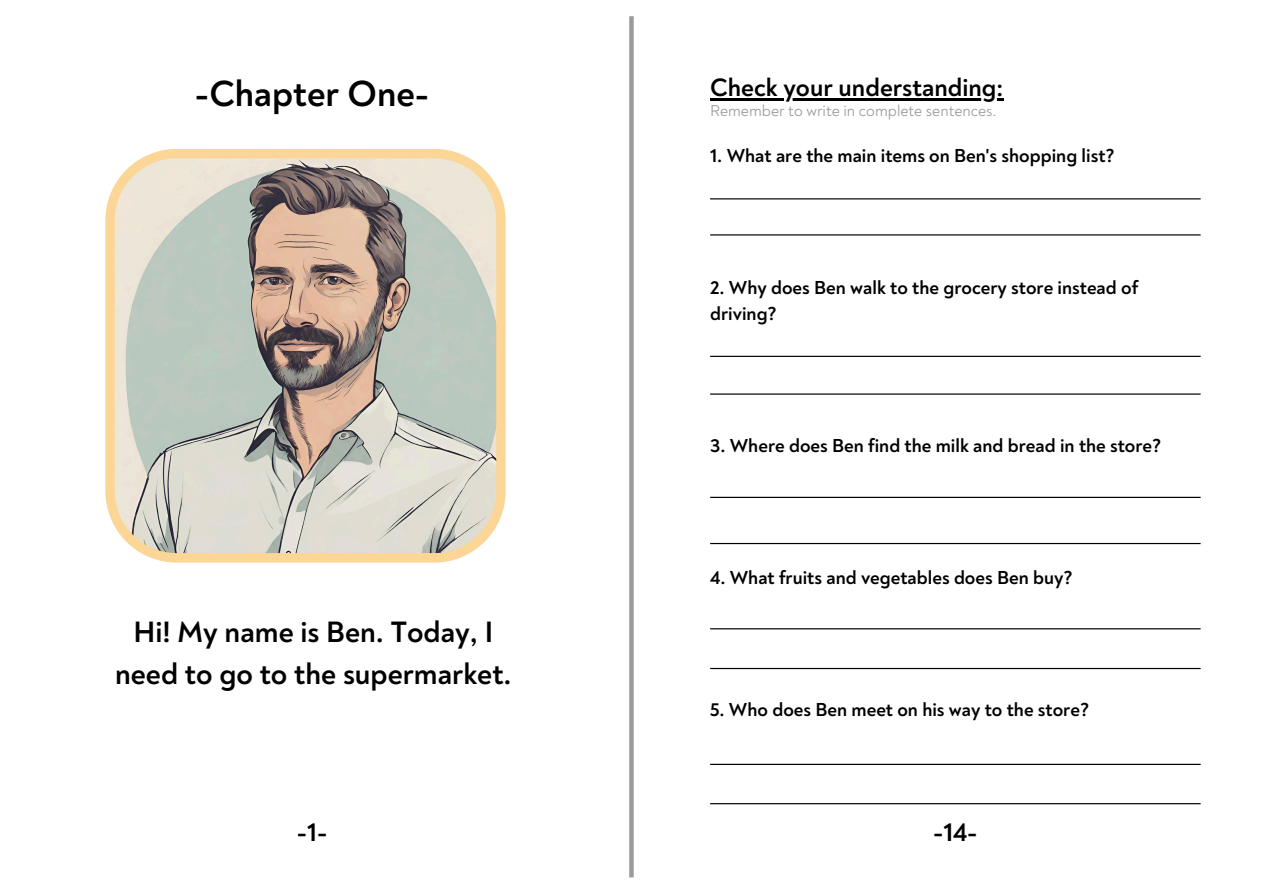
<style>
.page{position:relative;width:1263px;height:894px;background:#fff}
.page>*{position:absolute;margin:0;border:0;box-sizing:border-box;transform-origin:0 0}
.t1{font:700 36.9px "Noah";color:#000}
.t2{font:700 30px/41.7px "Noah";color:#000;text-align:center}
.t3{font:700 26.4px "Noah";color:#000}
.t4{font:700 25.5px "Noah";color:#000}
.t5{font:700 19.2px/26.4px "Noah";color:#000}
.t6{font:15.9px "Noah";color:#9c9a9e}
</style>
<div class="page">
<div style="left:629px;top:16px;width:5px;height:861px;background:#9c9a9e"></div>
<svg style="left:105px;top:149px;width:401px;height:413px;background:#c8c2b3"></svg>
<hr style="left:710px;top:98px;width:293px;height:3px;background:#000">
<hr style="left:710px;top:198px;width:491px;height:1px;background:#000">
<hr style="left:710px;top:355px;width:491px;height:2px;background:#000">
<hr style="left:710px;top:496px;width:491px;height:2px;background:#000">
<hr style="left:710px;top:628px;width:491px;height:1px;background:#000">
<hr style="left:710px;top:667px;width:491px;height:2px;background:#000">
<hr style="left:710px;top:763px;width:491px;height:1px;background:#000">
<hr style="left:710px;top:234px;width:491px;height:1px;background:#000">
<hr style="left:710px;top:393px;width:491px;height:1px;background:#000">
<hr style="left:710px;top:542px;width:491px;height:2px;background:#000">
<hr style="left:710px;top:802px;width:491px;height:2px;background:#000">
<h3 class="t1" style="left:195px;top:71px;width:236px">-Chapter One-</h3>
<h2 class="t2" style="left:115px;top:611px;width:398px">Hi! My name is Ben. Today, I need to go to the supermarket.</h2>
<p class="t3" style="left:297px;top:815px;width:32px">-1-</p>
<h3 class="t4" style="left:710px;top:72px;width:295px">Check your understanding:</h3>
<h4 class="t6" style="left:710px;top:101px;width:288px">Remember to write in complete sentences.</h4>
<p class="t5" style="left:710px;top:143px;width:406px">1. What are the main items on Ben's shopping list?</p>
<h4 class="t5" style="left:710px;top:275px;width:430px">2. Why does Ben walk to the grocery store instead of driving?</h4>
<h4 class="t5" style="left:710px;top:433px;width:453px">3. Where does Ben find the milk and bread in the store?</h4>
<p class="t5" style="left:710px;top:564px;width:364px">4. What fruits and vegetables does Ben buy?</p>
<h4 class="t5" style="left:710px;top:696px;width:381px">5. Who does Ben meet on his way to the store?</h4>
<h1 class="t3" style="left:933px;top:815px;width:46px">-14-</h1>
</div>
